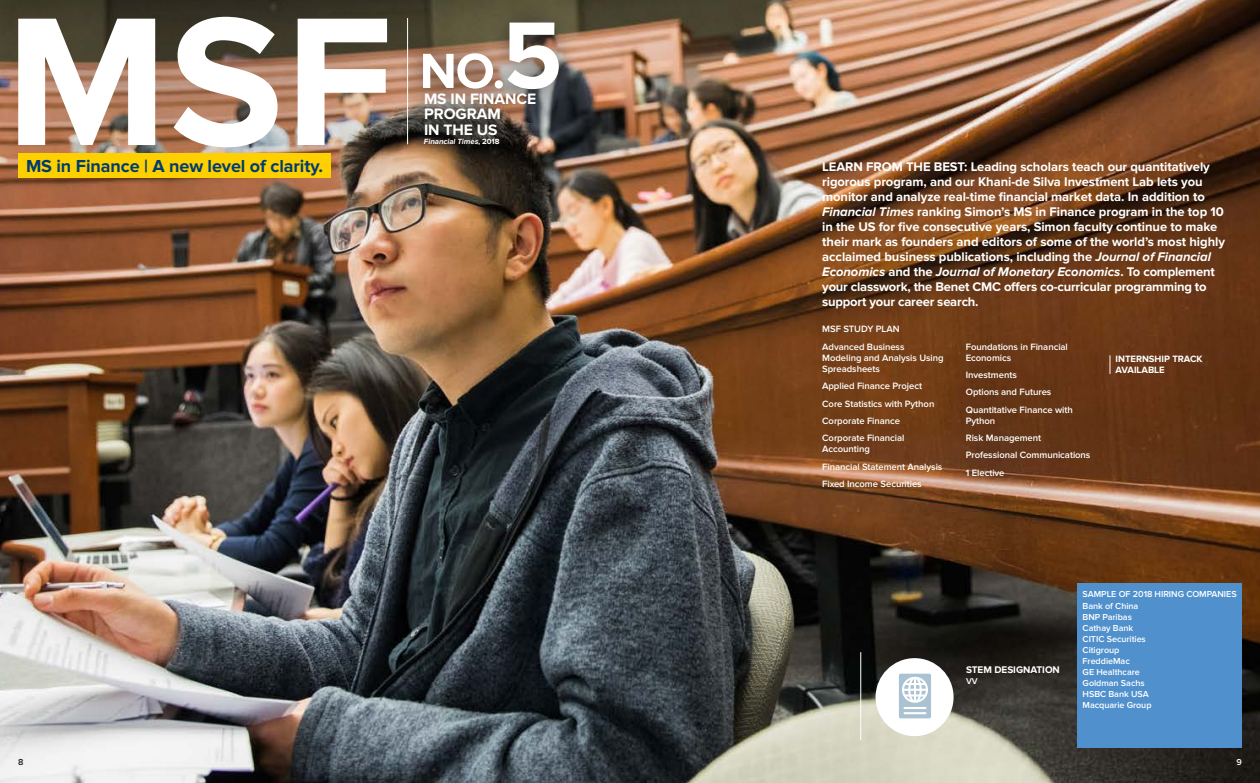
<style>
.page{position:relative;width:1260px;height:783px;background:#fff}
.page>*{position:absolute;margin:0;border:0;box-sizing:border-box;transform-origin:0 0}
.t1{font:700 189.4px "Proxima Nova";color:#fff}
.t2{font:700 98px "Proxima Nova";color:#fff}
.t3{font:700 51.1px "Proxima Nova";color:#fff}
.t4{font:700 18px "Proxima Nova";letter-spacing:-.005em;color:#003c71}
.t5{font:700 15.7px/15.7px "Proxima Nova";letter-spacing:-.005em;color:#fff}
.t6{font:700 13px/15px "Proxima Nova";letter-spacing:-.005em;color:#fff}
.t7{font:700 10px "Proxima Nova";letter-spacing:-.005em;color:#fff}
.t8{font:600 9.5px/17.3px "Proxima Nova";letter-spacing:-.005em;color:#fff}
.t9{font:700 9.5px/11.2px "Proxima Nova";letter-spacing:-.005em;color:#fff}
.t10{font:600 9px/11px "Proxima Nova";letter-spacing:-.005em;color:#fff}
.t11{font:600 9px "Proxima Nova";color:#231f20}
.t12{font:600 8.8px "Proxima Nova";color:#fff}
.t13{font:italic 700 7.8px "Proxima Nova";color:#fff}
.s1{font-style:normal}
.s2{font-style:italic}
</style>
<div class="page">
<img style="left:0;top:0;width:1260px;height:783px">
<div style="left:0;top:0;width:553px;height:319px;background:#231f20;opacity:.54"></div>
<div style="left:18px;top:153px;width:313px;height:24px;background:#ffd000"></div>
<div style="left:402px;top:1px;width:177px;height:164px;background:#231f20;opacity:.75"></div>
<hr style="left:407px;top:18px;width:1px;height:126px;background:#fff">
<div style="left:1078px;top:583px;width:164px;height:165px;background:#5090cc"></div>
<hr style="left:861px;top:652px;width:1px;height:88px;background:#fff">
<div style="left:876px;top:658px;width:78px;height:78px;background:#fff;border-radius:50%"></div>
<img style="left:899px;top:673px;width:32px;height:46px">
<svg style="left:1110px;top:355px;width:1px;height:19px"></svg>
<h1 class="t1" style="left:6px;top:-27px;width:389px">MSF</h1>
<h3 class="t4" style="left:26px;top:155px;width:299px">MS in Finance | A new level of clarity.</h3>
<h2 class="t2" style="left:503px;top:-1px;width:61px">5</h2>
<h3 class="t3" style="left:420px;top:41px;width:87px">NO.</h3>
<p class="t5" style="left:424px;top:91px;width:114px">MS IN FINANCE</p>
<p class="t5" style="left:424px;top:107px;width:78px">PROGRAM<br>IN THE US</p>
<p class="t13" style="left:424px;top:137px;width:77px">FinancialTimes,<span class="s1">2 0 1 8</span></p>
<p class="t6" style="left:822px;top:160px;width:404px">LEARN FROM THE BEST: Leading scholars teach our quantitatively rigorous program, and our Khani-de Silva Investment Lab lets you monitor and analyze real-time financial market data. In addition to <span class="s2">Financial Times</span> ranking Simon’s MS in Finance program in the top 10 in the US for five consecutive years, Simon faculty continue to make their mark as founders and editors of some of the world’s most highly acclaimed business publications, including the <span class="s2">Journal of Financial Economics</span> and the <span class="s2">Journal of Monetary Economics</span>. To complement your classwork, the Benet CMC offers co-curricular programming to support your career search.</p>
<p class="t8" style="left:822px;top:321px;width:84px">MSF STUDY PLAN<br>Advanced Business</p>
<p class="t8" style="left:822px;top:352px;width:123px;line-height:11.2px">Modeling and Analysis Using<br>Spreadsheets</p>
<p class="t8" style="left:822px;top:378px;width:114px">Applied Finance Project<br>Core Statistics with Python<br>Corporate Finance<br>Corporate Financial</p>
<p class="t8" style="left:822px;top:441px;width:122px">Accounting<br>Financial Statement Analysis<br>Fixed Income Securities</p>
<p class="t8" style="left:966px;top:341px;width:104px;line-height:11.2px">Foundations in Financial<br>Economics</p>
<p class="t8" style="left:966px;top:366px;width:109px">Investments<br>Options and Futures<br>Quantitative Finance with</p>
<p class="t8" style="left:966px;top:412px;width:126px">Python<br>Risk Management<br>Professional Communications<br>1 Elective</p>
<p class="t9" style="left:1116px;top:353px;width:88px">INTERNSHIP TRACK<br>AVAILABLE</p>
<p class="t7" style="left:966px;top:663px;width:95px">STEM DESIGNATION</p>
<p class="t12" style="left:966px;top:675px;width:13px">VV</p>
<p class="t10" style="left:1083px;top:587px;width:156px;line-height:12.5px">SAMPLE OF 2018 HIRING COMPANIES<br>Bank of China</p>
<p class="t10" style="left:1083px;top:612px;width:70px">BNP Paribas<br>Cathay Bank<br>CITIC Securities<br>Citigroup<br>FreddieMac<br>GE Healthcare<br>Goldman Sachs<br>HSBC Bank USA<br>Macquarie Group</p>
<p class="t11" style="left:18px;top:757px;width:7px">8</p>
<p class="t10" style="left:1237px;top:757px;width:7px">9</p>
</div>
